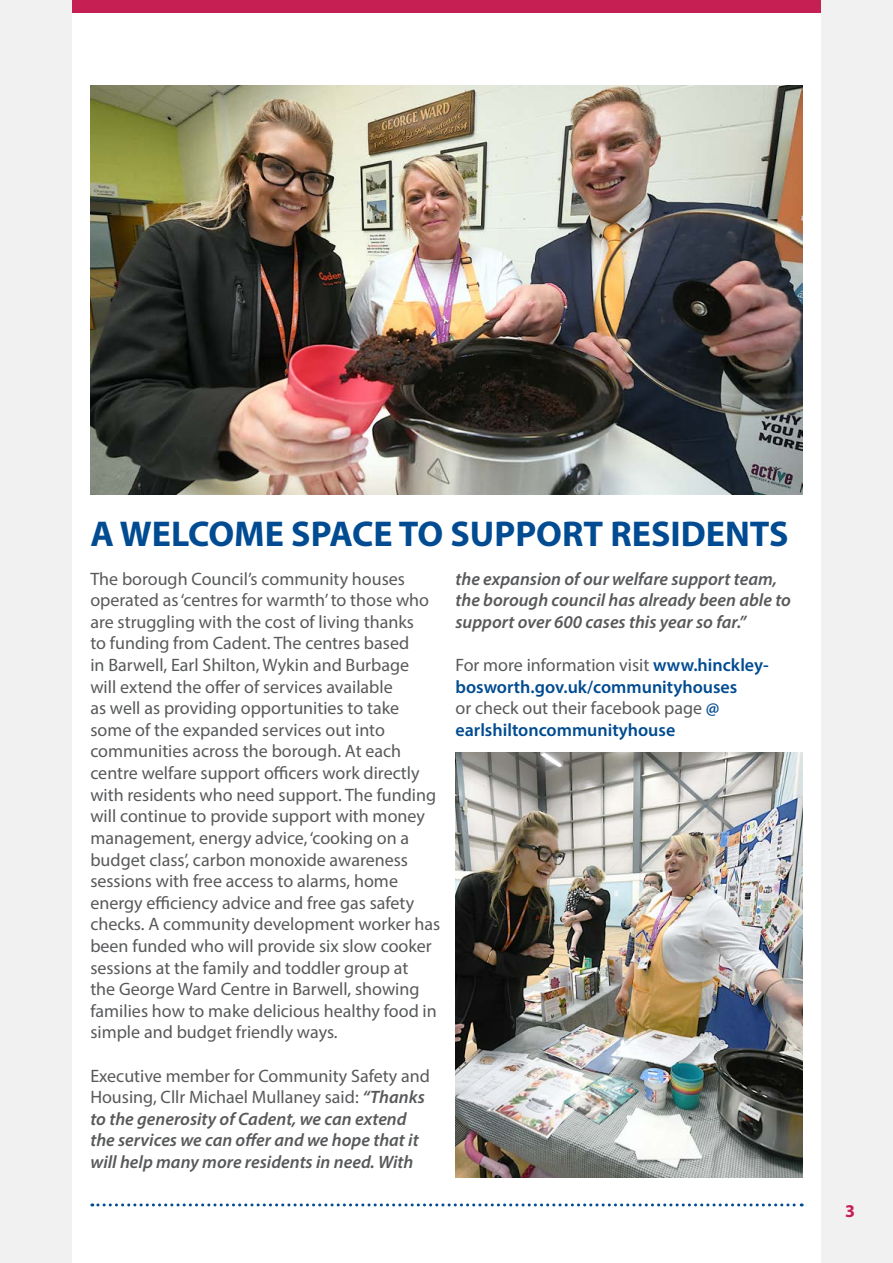
<style>
.page{position:relative;width:893px;height:1263px;background:#f1f1f2}
.page>*{position:absolute;margin:0;border:0;box-sizing:border-box;transform-origin:0 0}
.t1{font:700 36px "Myriad Pro";color:#004b91}
.Paragraph{font:18px/21.6px "Myriad Pro";color:#58595b}
.Paragraph-2{font:italic 600 18px/21.6px "Myriad Pro";color:#58595b}
.t2{font:600 18px "Myriad Pro";color:#004b91}
.t3{font:700 18px "Myriad Pro";color:#c61f54}
.s1{font-weight:400;font-style:normal}
.s2{font-weight:600;color:#004b91}
</style>
<div class="page">
<div style="left:72px;top:0;width:749px;height:1263px;background:#fff"></div>
<img style="left:455px;top:753px;width:347px;height:425px">
<div style="left:72px;top:0;width:749px;height:12px;background:#c61f54"></div>
<img style="left:90px;top:85px;width:713px;height:409px">
<svg style="left:92px;top:1203px;width:710px;height:3px"></svg>
<h2 class="t1" style="left:90px;top:513px;width:700px">A WELCOME SPACE TO SUPPORT RESIDENTS</h2>
<p class="Paragraph" style="left:90px;top:567px;width:351px">The borough Council’s community houses operated as ‘centres for warmth’ to those who are struggling with the cost of living thanks<br>to funding from Cadent. The centres based<br>in Barwell, Earl Shilton, Wykin and Burbage<br>will extend the offer of services available<br>as well as providing opportunities to take some of the expanded services out into communities across the borough. At each centre welfare support officers work directly with residents who need support. The funding will continue to provide support with money management, energy advice, ‘cooking on a budget class’, carbon monoxide awareness sessions with free access to alarms, home energy efficiency advice and free gas safety checks. A community development worker has been funded who will provide six slow cooker sessions at the family and toddler group at<br>the George Ward Centre in Barwell, showing families how to make delicious healthy food in simple and budget friendly ways.</p>
<p class="Paragraph-2" style="left:90px;top:1064px;width:341px"><span class="s1">Executive member for Community Safety and Housing, Cllr Michael Mullaney said:</span> “Thanks to the generosity of Cadent, we can extend the services we can offer and we hope that it will help many more residents in need. With</p>
<p class="Paragraph-2" style="left:455px;top:567px;width:337px">the expansion of our welfare support team, the borough council has already been able to support over 600 cases this year so far.”</p>
<p class="Paragraph" style="left:455px;top:654px;width:315px">For more information visit <span class="s2">www.hinckley-</span></p>
<p class="t2" style="left:455px;top:675px;width:283px">bosworth.gov.uk/communityhouses</p>
<p class="Paragraph" style="left:455px;top:697px;width:266px">or check out their facebook page <span class="s2">@</span></p>
<p class="t2" style="left:455px;top:718px;width:221px">earlshiltoncommunityhouse</p>
<p class="t3" style="left:845px;top:1201px;width:11px">3</p>
</div>
